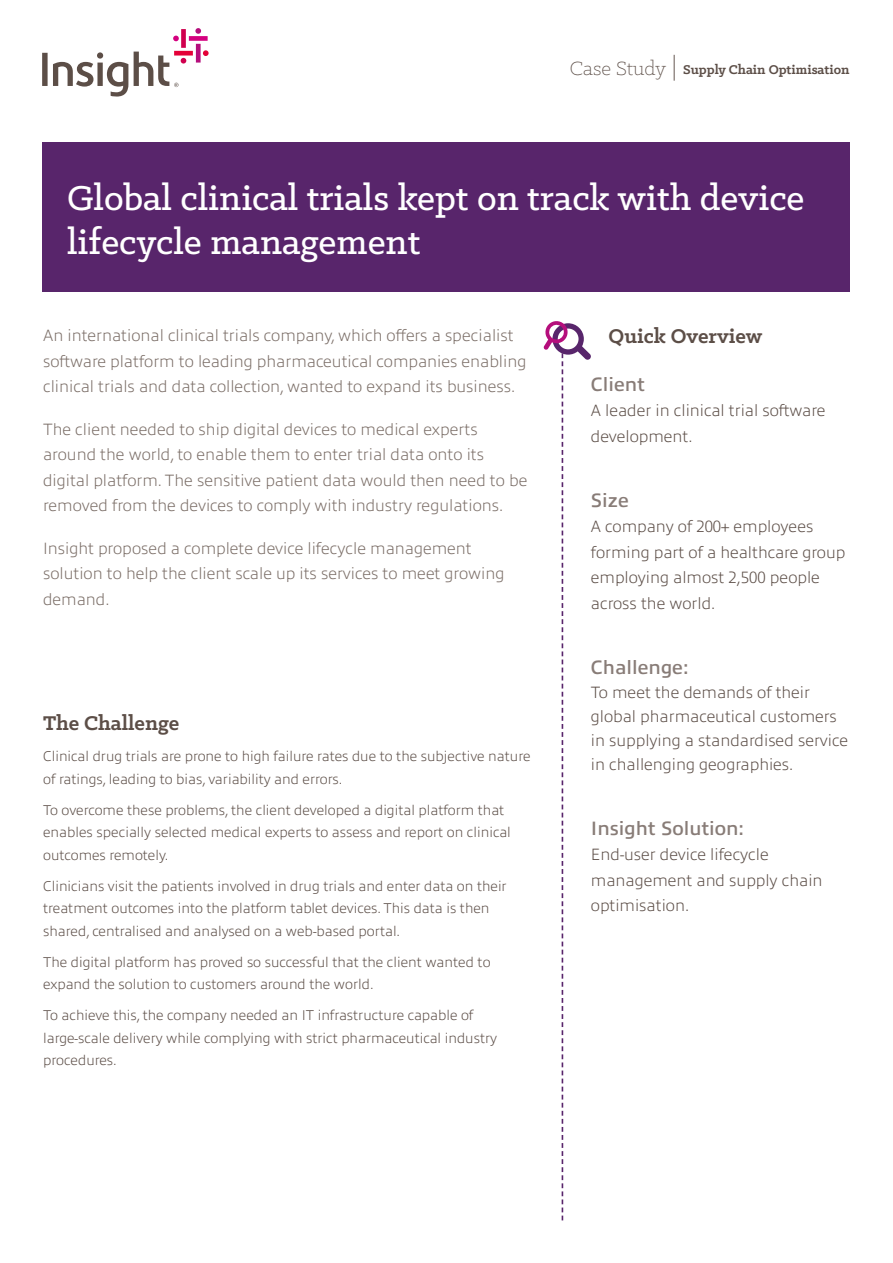
<style>
.page{position:relative;width:893px;height:1263px;background:#fff}
.page>*{position:absolute;margin:0;border:0;box-sizing:border-box;transform-origin:0 0}
.t1{font:500 39px/43.5px "Klinic Slab";color:#fff}
.t2{font:700 22.5px "Klinic Slab";color:#5c4e47}
.t3{font:600 19.5px "Allumi Pro";color:#887c77}
.t4{font:200 16.5px/25.5px "Allumi Pro";color:#7a6d66}
.t5{font:200 16.5px/25.5px "Allumi Pro";color:#5c4e47}
.t6{font:700 14.4px "Klinic Slab";color:#5c4e47}
.t7{font:200 14.25px/22.5px "Allumi Pro";color:#5c4e47}
.s1{font-weight:300;font-size:21.6px}
.s2{font-weight:300;font-size:28.5px}
</style>
<div class="page">
<div style="left:42px;top:142px;width:808px;height:150px;background:#58256b"></div>
<svg style="left:42px;top:28px;width:167px;height:69px"></svg>
<svg style="left:544px;top:321px;width:47px;height:899px"></svg>
<p class="t6" style="left:570px;top:60px;width:281px"><span class="s1">Case Study</span> <span class="s2">|</span> Supply Chain Optimisation</p>
<h1 class="t1" style="left:67px;top:175px;width:739px">Global clinical trials kept on track with device lifecycle management</h1>
<p class="t4" style="left:43px;top:321px;width:472px">An international clinical trials company, which offers a specialist</p>
<h2 class="t2" style="left:609px;top:321px;width:155px">Quick Overview</h2>
<p class="t4" style="left:43px;top:347px;width:485px">software platform to leading pharmaceutical companies enabling clinical trials and data collection, wanted to expand its business.</p>
<p class="t4" style="left:43px;top:415px;width:486px">The client needed to ship digital devices to medical experts around the world, to enable them to enter trial data onto its digital platform. The sensitive patient data would then need to be removed from the devices to comply with industry regulations.</p>
<p class="t4" style="left:43px;top:534px;width:463px">Insight proposed a complete device lifecycle management solution to help the client scale up its services to meet growing demand.</p>
<h3 class="t3" style="left:591px;top:370px;width:55px">Client</h3>
<p class="t5" style="left:591px;top:396px;width:236px">A leader in clinical trial software development.</p>
<h3 class="t3" style="left:591px;top:486px;width:39px">Size</h3>
<p class="t5" style="left:591px;top:512px;width:256px">A company of 200+ employees forming part of a healthcare group employing almost 2,500 people across the world.</p>
<h2 class="t2" style="left:43px;top:708px;width:138px">The Challenge</h2>
<p class="t7" style="left:43px;top:744px;width:489px">Clinical drug trials are prone to high failure rates due to the subjective nature of ratings, leading to bias, variability and errors.</p>
<p class="t7" style="left:43px;top:798px;width:469px">To overcome these problems, the client developed a digital platform that enables specially selected medical experts to assess and report on clinical outcomes remotely.</p>
<p class="t7" style="left:43px;top:874px;width:465px">Clinicians visit the patients involved in drug trials and enter data on their treatment outcomes into the platform tablet devices. This data is then shared, centralised and analysed on a web-based portal.</p>
<p class="t7" style="left:43px;top:950px;width:449px">The digital platform has proved so successful that the client wanted to expand the solution to customers around the world.</p>
<p class="t7" style="left:43px;top:1003px;width:455px">To achieve this, the company needed an IT infrastructure capable of large-scale delivery while complying with strict pharmaceutical industry procedures.</p>
<h3 class="t3" style="left:591px;top:653px;width:99px">Challenge:</h3>
<p class="t5" style="left:591px;top:679px;width:259px;line-height:24px">To meet the demands of their global pharmaceutical customers in supplying a standardised service in challenging geographies.</p>
<h3 class="t3" style="left:591px;top:814px;width:155px">Insight Solution:</h3>
<p class="t5" style="left:591px;top:840px;width:233px">End-user device lifecycle management and supply chain optimisation.</p>
</div>
